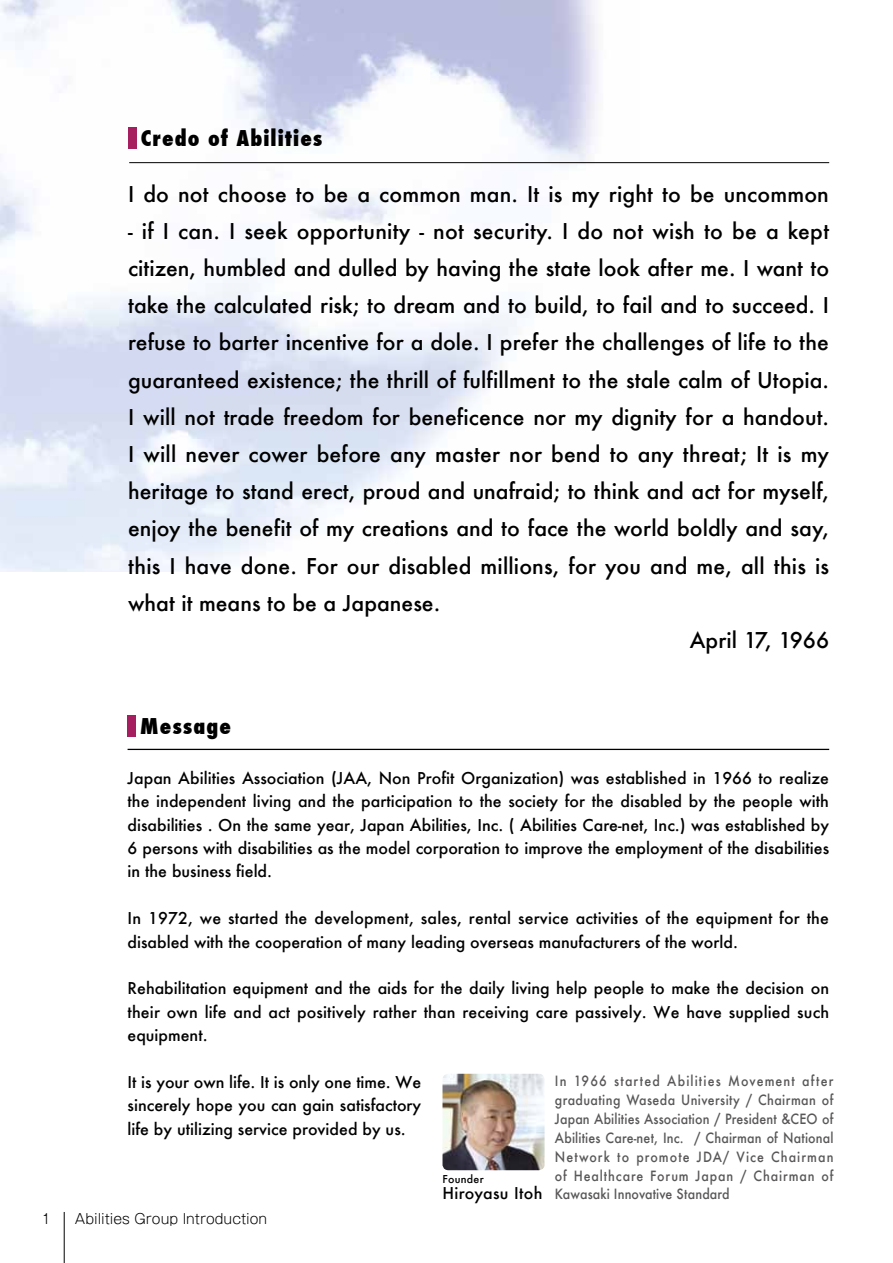
<style>
.page{position:relative;width:893px;height:1263px;background:#fff}
.page>*{position:absolute;margin:0;border:0;box-sizing:border-box;transform-origin:0 0}
.t1{font:500 21.3px "Futura";color:#000}
.t2{font:800 condensed 21.3px "Futura";letter-spacing:.05em;color:#000}
.t3{font:500 15.9px/23.4px "Futura";color:#000;text-align:justify}
.t4{font:500 15.9px "Futura";letter-spacing:.02em;color:#000}
.t5{font:500 13.8px/18.9px "Futura";letter-spacing:.015em;color:#595757;text-align:justify;scale:.9 1}
.t6{font:300 13.8px "Gothic MB101 Pro";color:#000}
.t7{font:500 10.65px "Futura";letter-spacing:.025em;color:#000}
</style>
<div class="page">
<hr style="left:64px;top:1212px;width:1px;height:51px;background:#000">
<img style="left:0;top:0;width:639px;height:572px">
<hr style="left:129px;top:162px;width:700px;height:1px;background:#000">
<hr style="left:128px;top:749px;width:701px;height:1px;background:#000">
<img style="left:442px;top:1074px;width:103px;height:96px">
<div style="left:128px;top:128px;width:9px;height:21px;background:#a61d60"></div>
<div style="left:128px;top:715px;width:8px;height:22px;background:#a61d60"></div>
<h1 class="t2" style="left:141px;top:124px;width:183px">Credo of Abilities</h1>
<h1 class="t1" style="left:128px;top:179px;width:702px">I do not choose to be a common man. It is my right to be uncommon</h1>
<h1 class="t1" style="left:128px;top:216px;width:703px">- if I can. I seek opportunity - not security. I do not wish to be a kept</h1>
<h1 class="t1" style="left:128px;top:253px;width:703px">citizen, humbled and dulled by having the state look after me. I want to</h1>
<h1 class="t1" style="left:128px;top:291px;width:702px">take the calculated risk; to dream and to build, to fail and to succeed. I</h1>
<h1 class="t1" style="left:128px;top:328px;width:702px">refuse to barter incentive for a dole. I prefer the challenges of life to the</h1>
<h1 class="t1" style="left:128px;top:365px;width:702px">guaranteed existence; the thrill of fulfillment to the stale calm of Utopia.</h1>
<h1 class="t1" style="left:128px;top:402px;width:702px">I will not trade freedom for beneficence nor my dignity for a handout.</h1>
<h1 class="t1" style="left:128px;top:439px;width:702px">I will never cower before any master nor bend to any threat; It is my</h1>
<h1 class="t1" style="left:128px;top:477px;width:703px">heritage to stand erect, proud and unafraid; to think and act for myself,</h1>
<h1 class="t1" style="left:128px;top:514px;width:703px">enjoy the benefit of my creations and to face the world boldly and say,</h1>
<h1 class="t1" style="left:128px;top:551px;width:702px">this I have done. For our disabled millions, for you and me, all this is</h1>
<h1 class="t1" style="left:128px;top:588px;width:314px">what it means to be a Japanese.</h1>
<h1 class="t1" style="left:690px;top:625px;width:141px">April 17, 1966</h1>
<h1 class="t2" style="left:140px;top:712px;width:92px">Message</h1>
<p class="t3" style="left:128px;top:766px;width:703px">Japan Abilities Association (JAA, Non Profit Organization) was established in 1966 to realize the independent living and the participation to the society for the disabled by the people with disabilities . On the same year, Japan Abilities, Inc. ( Abilities Care-net, Inc.) was established by 6 persons with disabilities as the model corporation to improve the employment of the disabilities in the business field.</p>
<p class="t3" style="left:128px;top:906px;width:703px">In 1972, we started the development, sales, rental service activities of the equipment for the disabled with the cooperation of many leading overseas manufacturers of the world.</p>
<p class="t3" style="left:128px;top:976px;width:703px">Rehabilitation equipment and the aids for the daily living help people to make the decision on their own life and act positively rather than receiving care passively. We have supplied such equipment.</p>
<p class="t3" style="left:128px;top:1070px;width:295px">It is your own life. It is only one time. We sincerely hope you can gain satisfactory life by utilizing service provided by us.</p>
<p class="t5" style="left:555px;top:1071px;width:311px">In 1966 started Abilities Movement after graduating Waseda University / Chairman of Japan Abilities Association / President &amp;CEO of Abilities Care-net, Inc. / Chairman of National Network to promote JDA/ Vice Chairman of Healthcare Forum Japan / Chairman of Kawasaki Innovative Standard</p>
<p class="t7" style="left:442px;top:1172px;width:43px">Founder</p>
<p class="t4" style="left:442px;top:1182px;width:102px">Hiroyasu Itoh</p>
<p class="t6" style="left:42px;top:1207px;width:11px">1</p>
<p class="t6" style="left:75px;top:1207px;width:194px">Abilities Group Introduction</p>
</div>
